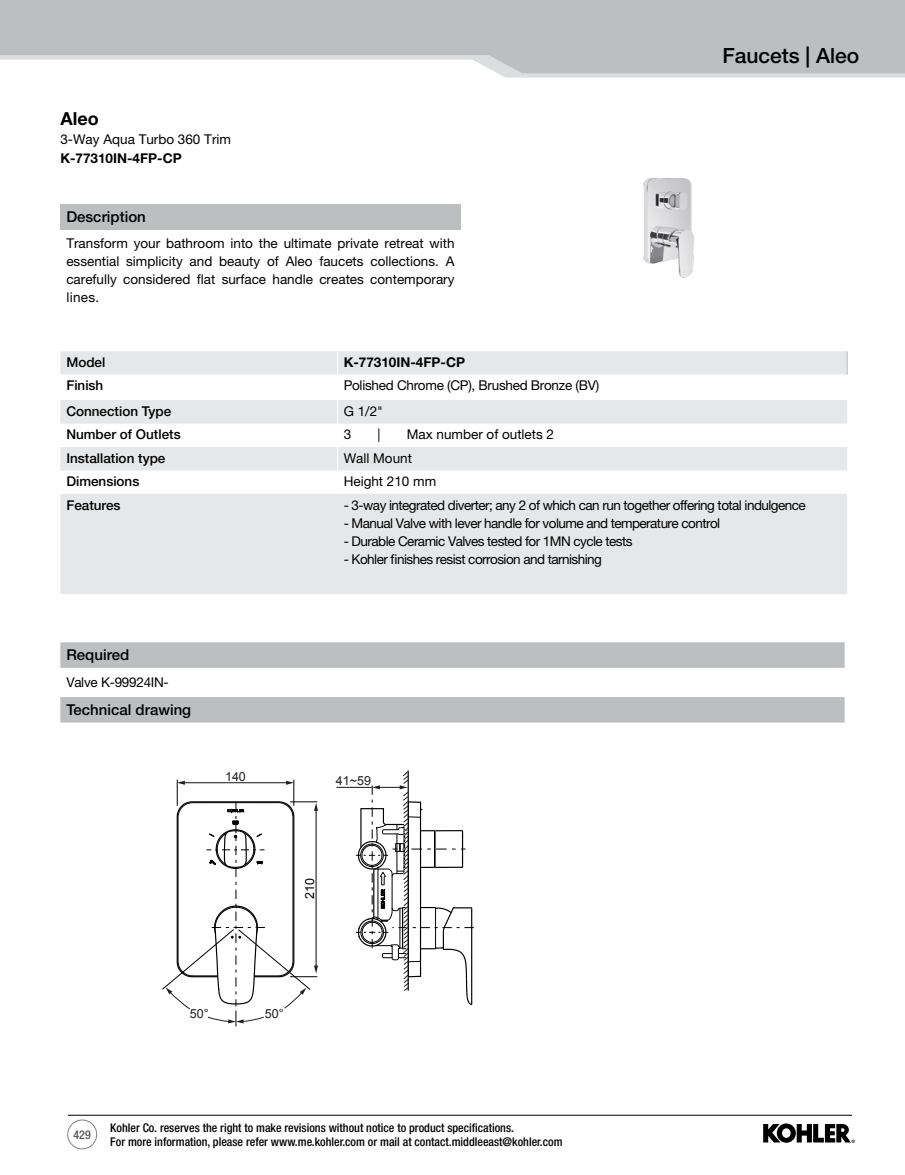
<style>
.page{position:relative;width:905px;height:1175px;background:#fff}
.page>*{position:absolute;margin:0;border:0;box-sizing:border-box;transform-origin:0 0}
.t1{font:500 21px "Helvetica Neue LT Pro";color:#000}
.t2{font:700 18px "Helvetica Neue LT Pro";color:#000}
.t3{font:500 15px "Helvetica Neue LT Pro";color:#000}
.t4{font:13.5px/18px "Helvetica Neue LT Pro";letter-spacing:-.04em;color:#000;text-align:justify}
.t5{font:13.5px/19.2px "Helvetica Neue LT Pro";color:#000}
.t6{font:500 13.5px "Helvetica Neue LT Pro";color:#000}
.t7{font:13.5px "Helvetica Neue LT Pro";letter-spacing:-.02em;color:#000}
.t8{font:700 13.5px "Helvetica Neue LT Pro";color:#000}
.t9{font:12.6px "Arial";color:#231f20}
.t10{font:12.6px "Arial";color:#000}
.t11{font:500 condensed 12px/13.5px "Helvetica Neue LT Pro";color:#000}
.t12{font:500 condensed 12px "Helvetica Neue LT Pro";color:#58595b}
.s1{font-weight:700}
</style>
<div class="page">
<hr style="left:68px;top:1115px;width:784px;height:1px;background:#000">
<svg style="left:498px;top:73px;width:406px;height:5px;background:#dddedf"></svg>
<svg style="left:0;top:0;width:904px;height:73px;background:#c3c5c7"></svg>
<svg style="left:763px;top:1123px;width:91px;height:20px"></svg>
<div style="left:67px;top:1119px;width:30px;height:30px;border:1px solid #808285;border-radius:50%"></div>
<div style="left:60px;top:204px;width:400px;height:25px;background:#bcbec0"></div>
<div style="left:60px;top:494px;width:787px;height:100px;background:#e6e7e8"></div>
<svg style="left:60px;top:351px;width:788px;height:120px"></svg>
<svg style="left:60px;top:642px;width:784px;height:80px;fill:#bcbec0"></svg>
<svg style="left:162px;top:779px;width:156px;height:247px"></svg>
<svg style="left:356px;top:770px;width:118px;height:236px"></svg>
<hr style="left:336px;top:787px;width:35px;height:1px;background:#231f20">
<img style="left:643px;top:177px;width:52px;height:101px">
<p class="t2" style="left:60px;top:107px;width:40px">Aleo</p>
<p class="t5" style="left:60px;top:130px;width:172px">3-Way Aqua Turbo 360 Trim<br><span class="s1">K-77310IN-4FP-CP</span></p>
<p class="t3" style="left:66px;top:208px;width:81px">Description</p>
<p class="t4" style="left:66px;top:234px;width:390px">Transform your bathroom into the ultimate private retreat with essential simplicity and beauty of Aleo faucets collections. A carefully considered flat surface handle creates contemporary lines.</p>
<p class="t1" style="left:722px;top:43px;width:138px">Faucets | Aleo</p>
<p class="t6" style="left:66px;top:354px;width:41px">Model</p>
<p class="t8" style="left:343px;top:354px;width:123px">K-77310IN-4FP-CP</p>
<p class="t6" style="left:66px;top:377px;width:39px">Finish</p>
<p class="t7" style="left:343px;top:377px;width:257px">Polished Chrome (CP), Brushed Bronze (BV)</p>
<p class="t6" style="left:66px;top:402px;width:106px">Connection Type</p>
<p class="t4" style="left:343px;top:401px;width:41px">G 1/2"</p>
<p class="t6" style="left:66px;top:426px;width:116px">Number of Outlets</p>
<p class="t4" style="left:343px;top:425px;width:9px">3</p>
<p class="t4" style="left:377px;top:425px;width:4px">|</p>
<p class="t5" style="left:407px;top:425px;width:149px">Max number of outlets 2</p>
<p class="t6" style="left:66px;top:450px;width:101px">Installation type</p>
<p class="t5" style="left:343px;top:448px;width:70px">Wall Mount</p>
<p class="t6" style="left:66px;top:473px;width:75px">Dimensions</p>
<p class="t5" style="left:343px;top:471px;width:94px">Height 210 mm</p>
<p class="t6" style="left:66px;top:496px;width:56px">Features</p>
<p class="t4" style="left:343px;top:495px;width:463px">- 3-way integrated diverter; any 2 of which can run together offering total indulgence</p>
<p class="t4" style="left:343px;top:513px;width:378px">- Manual Valve with lever handle for volume and temperature control</p>
<p class="t4" style="left:343px;top:531px;width:290px">- Durable Ceramic Valves tested for 1MN cycle tests</p>
<p class="t4" style="left:343px;top:549px;width:260px">- Kohler finishes resist corrosion and tarnishing</p>
<p class="t3" style="left:66px;top:646px;width:64px">Required</p>
<p class="t7" style="left:66px;top:674px;width:104px">Valve K-99924IN-</p>
<p class="t3" style="left:66px;top:701px;width:126px">Technical drawing</p>
<p class="t9" style="left:225px;top:768px;width:22px">140</p>
<p class="t9" style="left:336px;top:772px;width:37px">41~59</p>
<p class="t10" style="left:301px;top:898px;width:22px;rotate:-90deg">210</p>
<p class="t9" style="left:190px;top:1005px;width:20px">50°</p>
<p class="t9" style="left:265px;top:1005px;width:20px">50°</p>
<p class="t12" style="left:74px;top:1127px;width:19px">429</p>
<p class="t11" style="left:110px;top:1120px;width:454px">Kohler Co. reserves the right to make revisions without notice to product specifications.<br>For more information, please refer www.me.kohler.com or mail at contact.middleeast@kohler.com</p>
</div>
